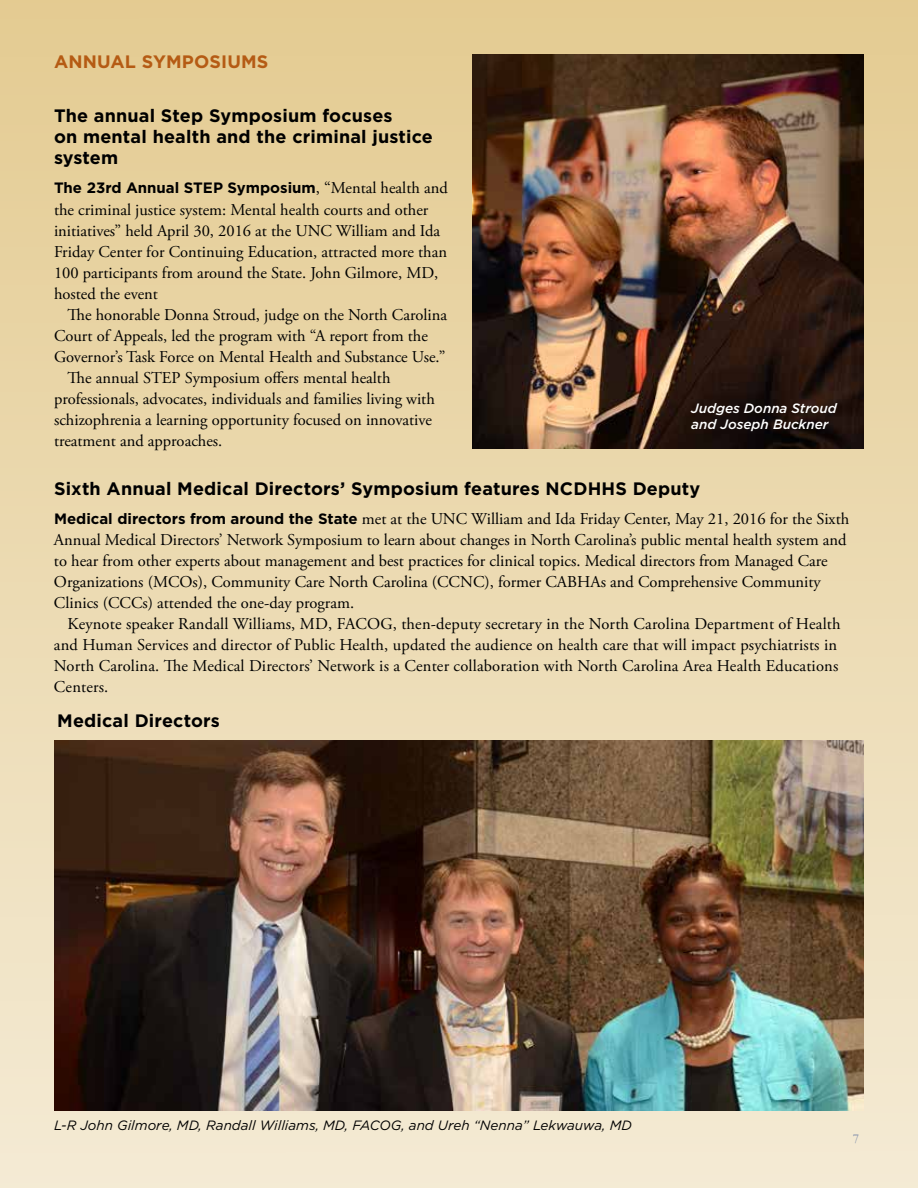
<style>
.page{position:relative;width:918px;height:1188px;background:#fff}
.page>*{position:absolute;margin:0;border:0;box-sizing:border-box;transform-origin:0 0}
.t1{font:700 18px/21px "Gotham";letter-spacing:.01em;color:#000}
.t2{font:700 18px "Gotham";letter-spacing:.01em;color:#b55b14}
.t3{font:16.5px/21px "Adobe Garamond Pro";color:#000}
.t4{font:700 15px "Gotham";color:#000}
.t5{font:italic 13.5px "Gotham";color:#000}
.t6{font:italic 500 13.5px/16.5px "Gotham";color:#fff}
.t7{font:13.5px "Garamond";color:#7686a7}
.s1{font-family:"Adobe Garamond Pro";font-weight:400;font-size:16.5px}
.s2{font-family:"Gotham";font-weight:700;font-size:15px}
</style>
<div class="page">
<div style="left:0;top:0;width:918px;height:1188px;background:linear-gradient(to bottom,#e4cb92,#f3e9d3)"></div>
<img style="left:472px;top:54px;width:392px;height:394px">
<img style="left:54px;top:741px;width:810px;height:369px">
<p class="t2" style="left:54px;top:50px;width:216px">ANNUAL SYMPOSIUMS</p>
<p class="t1" style="left:54px;top:105px;width:380px">The annual Step Symposium focuses<br>on mental health and the criminal justice system</p>
<p class="t4" style="left:54px;top:178px;width:395px">The 23rd Annual STEP Symposium<span class="s1">, “Mental health and</span></p>
<p class="t3" style="left:54px;top:199px;width:395px">the criminal justice system: Mental health courts and other initiatives” held April 30, 2016 at the UNC William and Ida Friday Center for Continuing Education, attracted more than 100 participants from around the State. John Gilmore, MD, hosted the event</p>
<p class="t3" style="left:68px;top:304px;width:381px">The honorable Donna Stroud, judge on the North Carolina</p>
<p class="t3" style="left:54px;top:325px;width:375px">Court of Appeals, led the program with “A report from the</p>
<p class="t3" style="left:54px;top:346px;width:393px">Governor’s Task Force on Mental Health and Substance Use.”</p>
<p class="t3" style="left:68px;top:367px;width:325px">The annual STEP Symposium offers mental health</p>
<p class="t3" style="left:54px;top:388px;width:382px">professionals, advocates, individuals and families living with</p>
<p class="t3" style="left:54px;top:409px;width:379px">schizophrenia a learning opportunity focused on innovative</p>
<p class="t3" style="left:54px;top:430px;width:170px">treatment and approaches.</p>
<p class="t1" style="left:54px;top:478px;width:648px">Sixth Annual Medical Directors’ Symposium features NCDHHS Deputy</p>
<p class="t3" style="left:54px;top:509px;width:797px"><span class="s2">Medical directors from around the State</span> met at the UNC William and Ida Friday Center, May 21, 2016 for the Sixth Annual Medical Directors’ Network Symposium to learn about changes in North Carolina’s public mental health system and to hear from other experts about management and best practices for clinical topics. Medical directors from Managed Care Organizations (MCOs), Community Care North Carolina (CCNC), former CABHAs and Comprehensive Community Clinics (CCCs) attended the one-day program.</p>
<p class="t3" style="left:54px;top:614px;width:788px;text-indent:13px">Keynote speaker Randall Williams, MD, FACOG, then-deputy secretary in the North Carolina Department of Health and Human Services and director of Public Health, updated the audience on health care that will impact psychiatrists in North Carolina. The Medical Directors’ Network is a Center collaboration with North Carolina Area Health Educations Centers.</p>
<p class="t6" style="left:691px;top:400px;width:147px">Judges Donna Stroud and Joseph Buckner</p>
<p class="t1" style="left:57px;top:710px;width:164px">Medical Directors</p>
<p class="t5" style="left:54px;top:1117px;width:579px">L-R John Gilmore, MD, Randall Williams, MD, FACOG, and Ureh “Nenna” Lekwauwa, MD</p>
<p class="t7" style="left:853px;top:1131px;width:8px">7</p>
</div>
